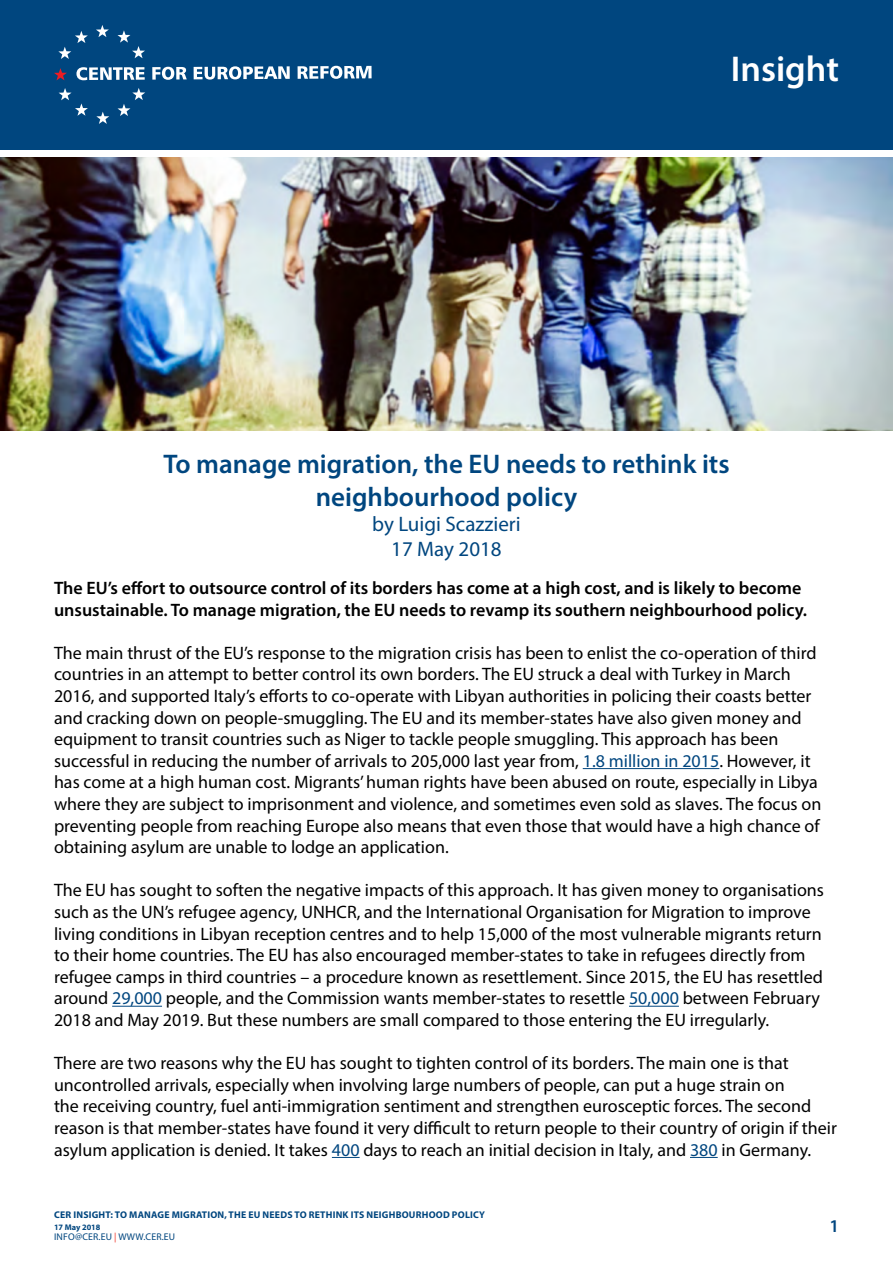
<style>
.page{position:relative;width:893px;height:1263px;background:#fff}
.page>*{position:absolute;margin:0;border:0;box-sizing:border-box;transform-origin:0 0}
.t1{font:600 36px "Myriad Pro";color:#fff}
.t2{font:600 27px/32.4px "Myriad Pro";color:#00467f;text-align:center}
.t3{font:21px/25.2px "Myriad Pro";color:#00467f;text-align:center}
.t4{font:18px/21.6px "Myriad Pro";color:#000}
.t5{font:600 18px/21.6px "Myriad Pro";color:#000}
.t6{font:600 18px "Myriad Pro";color:#00467f}
.t7{font:700 9.75px "Myriad Pro";letter-spacing:.02em;color:#00467f}
.t8{font:9.75px "Myriad Pro";letter-spacing:.02em;color:#00467f}
.t9{font:700 8.25px "Myriad Pro";color:#00467f}
.s1{color:#00467f}
.s2{color:#ee3124}
</style>
<div class="page">
<div style="left:0;top:0;width:893px;height:150px;background:#00467f"></div>
<img style="left:0;top:157px;width:893px;height:273px">
<hr style="left:583px;top:768px;width:136px;height:1px;background:#00467f">
<hr style="left:112px;top:1006px;width:50px;height:1px;background:#00467f">
<hr style="left:629px;top:1006px;width:50px;height:1px;background:#00467f">
<svg style="left:332px;top:1157px;width:28px;height:1px"></svg>
<svg style="left:690px;top:1157px;width:28px;height:1px"></svg>
<svg style="left:96px;top:25px;width:13px;height:12px"></svg>
<svg style="left:118px;top:30px;width:27px;height:28px"></svg>
<svg style="left:118px;top:88px;width:27px;height:28px"></svg>
<svg style="left:96px;top:112px;width:13px;height:12px"></svg>
<svg style="left:59px;top:88px;width:29px;height:28px"></svg>
<svg style="left:58px;top:31px;width:30px;height:28px"></svg>
<svg style="left:54px;top:68px;width:13px;height:12px"></svg>
<svg style="left:76px;top:67px;width:69px;height:13px"></svg>
<svg style="left:152px;top:67px;width:35px;height:13px"></svg>
<svg style="left:194px;top:66px;width:96px;height:14px"></svg>
<svg style="left:298px;top:66px;width:74px;height:13px"></svg>
<h1 class="t1" style="left:731px;top:46px;width:110px">Insight</h1>
<h2 class="t2" style="left:163px;top:447px;width:568px">To manage migration, the EU needs to rethink its neighbourhood policy</h2>
<p class="t3" style="left:372px;top:511px;width:150px">by Luigi Scazzieri<br>17 May 2018</p>
<p class="t5" style="left:54px;top:577px;width:755px">The EU’s effort to outsource control of its borders has come at a high cost, and is likely to become unsustainable. To manage migration, the EU needs to revamp its southern neighbourhood policy.</p>
<p class="t4" style="left:54px;top:642px;width:769px">The main thrust of the EU’s response to the migration crisis has been to enlist the co-operation of third countries in an attempt to better control its own borders. The EU struck a deal with Turkey in March 2016, and supported Italy’s efforts to co-operate with Libyan authorities in policing their coasts better and cracking down on people-smuggling. The EU and its member-states have also given money and equipment to transit countries such as Niger to tackle people smuggling. This approach has been successful in reducing the number of arrivals to 205,000 last year from, <span class="s1">1.8 million in 2015</span>. However, it has come at a high human cost. Migrants’ human rights have been abused on route, especially in Libya where they are subject to imprisonment and violence, and sometimes even sold as slaves. The focus on preventing people from reaching Europe also means that even those that would have a high chance of obtaining asylum are unable to lodge an application.</p>
<p class="t4" style="left:54px;top:879px;width:771px">The EU has sought to soften the negative impacts of this approach. It has given money to organisations such as the UN’s refugee agency, UNHCR, and the International Organisation for Migration to improve living conditions in Libyan reception centres and to help 15,000 of the most vulnerable migrants return to their home countries. The EU has also encouraged member-states to take in refugees directly from refugee camps in third countries – a procedure known as resettlement. Since 2015, the EU has resettled around <span class="s1">29,000</span> people, and the Commission wants member-states to resettle <span class="s1">50,000</span> between February 2018 and May 2019. But these numbers are small compared to those entering the EU irregularly.</p>
<p class="t4" style="left:54px;top:1052px;width:784px">There are two reasons why the EU has sought to tighten control of its borders. The main one is that uncontrolled arrivals, especially when involving large numbers of people, can put a huge strain on<br>the receiving country, fuel anti-immigration sentiment and strengthen eurosceptic forces. The second reason is that member-states have found it very difficult to return people to their country of origin if their asylum application is denied. It takes <span class="s1">400</span> days to reach an initial decision in Italy, and <span class="s1">380</span> in Germany.</p>
<p class="t7" style="left:54px;top:1208px;width:182px">CER INSIGHT: TO MANAGE MIGRATION, THE</p>
<p class="t7" style="left:248px;top:1208px;width:21px">EU NEE</p>
<p class="t7" style="left:280px;top:1208px;width:32px">DS TO RETHIN</p>
<p class="t7" style="left:343px;top:1208px;width:12px">KITS</p>
<p class="t7" style="left:367px;top:1208px;width:7px">NEIGH</p>
<p class="t7" style="left:396px;top:1208px;width:21px">BOURH</p>
<p class="t7" style="left:429px;top:1208px;width:58px">OOD POLICY</p>
<p class="t9" style="left:54px;top:1221px;width:48px">17 MAY 2018</p>
<p class="t8" style="left:54px;top:1231px;width:6px">info</p>
<p class="t8" style="left:75px;top:1231px;width:102px">@cer.EU <span class="s2">|</span> WWW.CER.EU</p>
<p class="t6" style="left:829px;top:1214px;width:11px">1</p>
</div>
